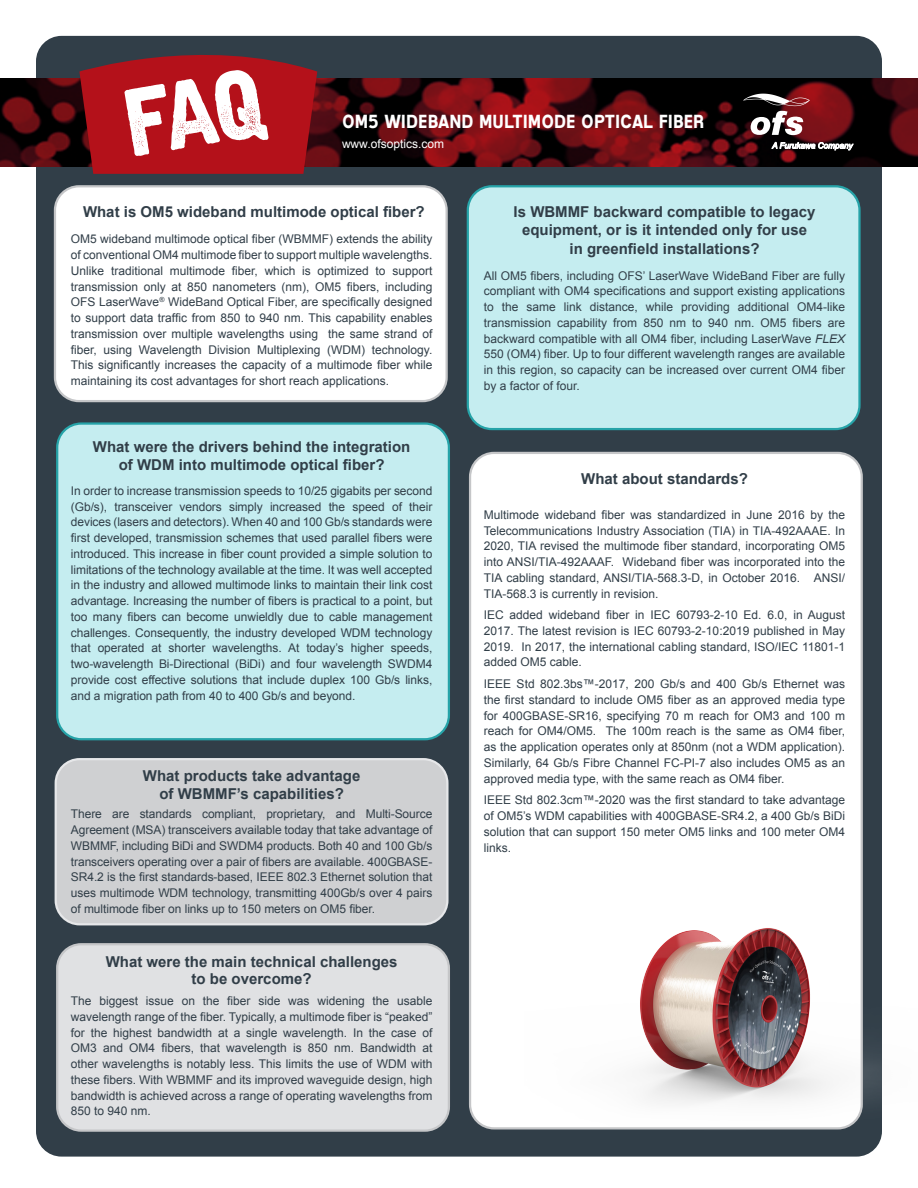
<style>
.page{position:relative;width:918px;height:1188px;background:#fff}
.page>*{position:absolute;margin:0;border:0;box-sizing:border-box;transform-origin:0 0}
.t1{font:700 18px "Mixolydian Titling Rg";color:#fff}
.t2{font:700 15px/18px "Arial";color:#313e48;text-align:center}
.t3{font:12px/15.8px "Arial";color:#313e48;text-align:justify}
.t4{font:12px "Arial";color:#fff}
.t5{font:italic 8.1px "Arial";color:#fff}
.s1{font-style:italic}
</style>
<div class="page">
<div style="left:36px;top:36px;width:846px;height:1121px;background:#313e48;border-radius:26px"></div>
<div style="left:57px;top:424px;width:392px;height:315px;background:#c5edf0;border-radius:24px"></div>
<div style="left:56px;top:422px;width:394px;height:318px;border:2px solid #26a3a8;border-radius:24px"></div>
<div style="left:55px;top:186px;width:392px;height:215px;background:#fff;border-radius:24px"></div>
<div style="left:54px;top:185px;width:394px;height:217px;border:2px solid #c5c6c8;border-radius:24px"></div>
<div style="left:470px;top:453px;width:392px;height:675px;background:#fff;border-radius:24px"></div>
<img style="left:0;top:79px;width:918px;height:87px">
<svg style="left:79px;top:35px;width:238px;height:139px"></svg>
<div style="left:57px;top:944px;width:392px;height:187px;background:#e0e1e3;border-radius:24px"></div>
<div style="left:56px;top:943px;width:394px;height:189px;border:2px solid #c5c6c8;border-radius:24px"></div>
<div style="left:56px;top:759px;width:391px;height:165px;background:#cfd0d2;border-radius:24px"></div>
<div style="left:55px;top:758px;width:394px;height:167px;border:2px solid #e6e7e9;border-radius:24px"></div>
<svg style="left:743px;top:94px;width:67px;height:42px;background:#79575a"></svg>
<img style="left:524px;top:875px;width:358px;height:282px">
<div style="left:468px;top:186px;width:392px;height:243px;background:#c5edf0;border-radius:24px"></div>
<div style="left:467px;top:185px;width:394px;height:245px;border:2px solid #26a3a8;border-radius:24px"></div>
<h1 class="t1" style="left:342px;top:111px;width:364px">OM5 WIDEBAND MULTIMODE OPTICAL FIBER</h1>
<p class="t4" style="left:342px;top:136px;width:104px">www.ofsoptics.com</p>
<p class="t5" style="left:772px;top:140px;width:82px">A Furukawa Company</p>
<p class="t2" style="left:83px;top:203px;width:343px">What is OM5 wideband multimode optical fiber?</p>
<p class="t3" style="left:71px;top:231px;width:363px">OM5 wideband multimode optical fiber (WBMMF) extends the ability of conventional OM4 multimode fiber to support multiple wavelengths.<br>Unlike traditional multimode fiber, which is optimized to support transmission only at 850 nanometers (nm), OM5 fibers, including OFS LaserWave<sup>®</sup> WideBand Optical Fiber, are specifically designed to support data traffic from 850 to 940 nm. This capability enables transmission over multiple wavelengths using the same strand of fiber, using Wavelength Division Multiplexing (WDM) technology.<br>This significantly increases the capacity of a multimode fiber while maintaining its cost advantages for short reach applications.</p>
<p class="t2" style="left:93px;top:438px;width:319px">What were the drivers behind the integration of WDM into multimode optical fiber?</p>
<p class="t3" style="left:71px;top:483px;width:363px">In order to increase transmission speeds to 10/25 gigabits per second (Gb/s), transceiver vendors simply increased the speed of their devices (lasers and detectors). When 40 and 100 Gb/s standards were first developed, transmission schemes that used parallel fibers were introduced. This increase in fiber count provided a simple solution to limitations of the technology available at the time. It was well accepted in the industry and allowed multimode links to maintain their link cost advantage. Increasing the number of fibers is practical to a point, but too many fibers can become unwieldly due to cable management challenges. Consequently, the industry developed WDM technology that operated at shorter wavelengths. At today’s higher speeds, two-wavelength Bi-Directional (BiDi) and four wavelength SWDM4 provide cost effective solutions that include duplex 100 Gb/s links, and a migration path from 40 to 400 Gb/s and beyond.</p>
<p class="t2" style="left:143px;top:767px;width:219px">What products take advantage of WBMMF’s capabilities?</p>
<p class="t3" style="left:71px;top:806px;width:363px">There are standards compliant, proprietary, and Multi-Source Agreement (MSA) transceivers available today that take advantage of WBMMF, including BiDi and SWDM4 products. Both 40 and 100 Gb/s transceivers operating over a pair of fibers are available. 400GBASE-SR4.2 is the first standards-based, IEEE 802.3 Ethernet solution that uses multimode WDM technology, transmitting 400Gb/s over 4 pairs of multimode fiber on links up to 150 meters on OM5 fiber.</p>
<p class="t2" style="left:106px;top:953px;width:293px;line-height:17.2px">What were the main technical challenges to be overcome?</p>
<p class="t3" style="left:71px;top:993px;width:363px">The biggest issue on the fiber side was widening the usable wavelength range of the fiber. Typically, a multimode fiber is “peaked” for the highest bandwidth at a single wavelength. In the case of OM3 and OM4 fibers, that wavelength is 850 nm. Bandwidth at other wavelengths is notably less. This limits the use of WDM with these fibers. With WBMMF and its improved waveguide design, high bandwidth is achieved across a range of operating wavelengths from 850 to 940 nm.</p>
<p class="t2" style="left:514px;top:202px;width:303px;line-height:18.8px">Is WBMMF backward compatible to legacy equipment, or is it intended only for use in greenfield installations?</p>
<p class="t3" style="left:484px;top:268px;width:363px">All OM5 fibers, including OFS’ LaserWave WideBand Fiber are fully compliant with OM4 specifications and support existing applications to the same link distance, while providing additional OM4-like transmission capability from 850 nm to 940 nm. OM5 fibers are backward compatible with all OM4 fiber, including LaserWave <span class="s1">FLEX </span>550 (OM4) fiber. Up to four different wavelength ranges are available in this region, so capacity can be increased over current OM4 fiber by a factor of four.</p>
<p class="t2" style="left:581px;top:470px;width:168px">What about standards?</p>
<p class="t3" style="left:484px;top:507px;width:363px">Multimode wideband fiber was standardized in June 2016 by the Telecommunications Industry Association (TIA) in TIA-492AAAE. In 2020, TIA revised the multimode fiber standard, incorporating OM5 into ANSI/TIA-492AAAF. Wideband fiber was incorporated into the TIA cabling standard, ANSI/TIA-568.3-D, in October 2016. ANSI/ TIA-568.3 is currently in revision.</p>
<p class="t3" style="left:484px;top:607px;width:363px">IEC added wideband fiber in IEC 60793-2-10 Ed. 6.0, in August 2017. The latest revision is IEC 60793-2-10:2019 published in May 2019. In 2017, the international cabling standard, ISO/IEC 11801-1 added OM5 cable.</p>
<p class="t3" style="left:484px;top:676px;width:363px">IEEE Std 802.3bs™-2017, 200 Gb/s and 400 Gb/s Ethernet was the first standard to include OM5 fiber as an approved media type for 400GBASE-SR16, specifying 70 m reach for OM3 and 100 m reach for OM4/OM5. The 100m reach is the same as OM4 fiber, as the application operates only at 850nm (not a WDM application).<br>Similarly, 64 Gb/s Fibre Channel FC-PI-7 also includes OM5 as an approved media type, with the same reach as OM4 fiber.</p>
<p class="t3" style="left:484px;top:792px;width:363px">IEEE Std 802.3cm™-2020 was the first standard to take advantage of OM5’s WDM capabilities with 400GBASE-SR4.2, a 400 Gb/s BiDi solution that can support 150 meter OM5 links and 100 meter OM4 links.</p>
</div>
